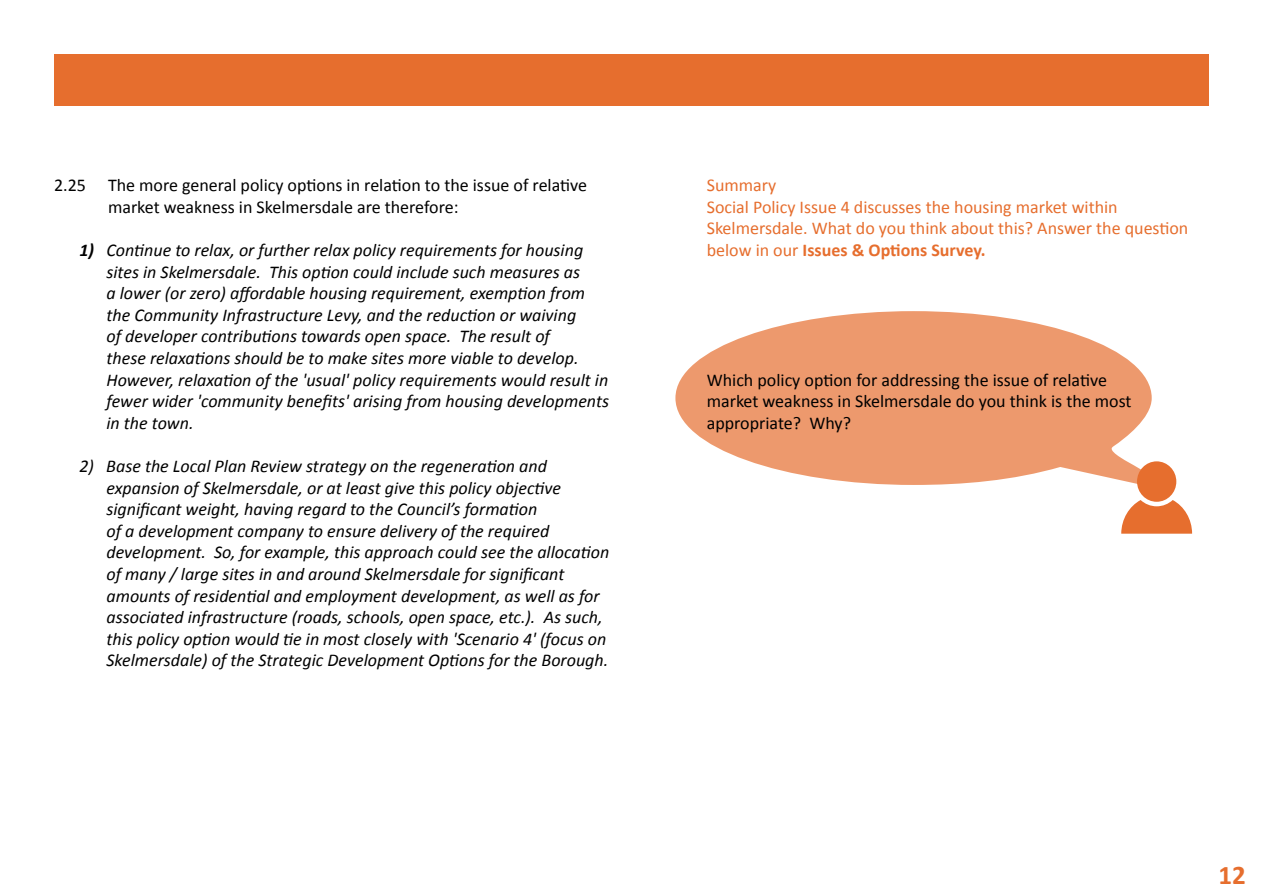
<style>
.page{position:relative;width:1263px;height:893px;background:#fff}
.page>*{position:absolute;margin:0;border:0;box-sizing:border-box;transform-origin:0 0}
.t1{font:700 27px "Calibri";color:#e66e2e}
.t2{font:italic 18px/21.6px "Calibri";color:#000}
.t3{font:18px/21.6px "Calibri";color:#000}
.t4{font:18px/21.6px "Calibri";color:#e66e2e}
.s1{font-weight:700}
</style>
<div class="page">
<svg style="left:675px;top:311px;width:477px;height:176px"></svg>
<div style="left:1137px;top:461px;width:39px;height:41px;background:#e66e2e;border-radius:50%"></div>
<svg style="left:1121px;top:500px;width:71px;height:34px"></svg>
<div style="left:54px;top:54px;width:1155px;height:51px;background:#e66e2e"></div>
<p class="t3" style="left:108px;top:174px;width:481px;text-indent:-54px">2.25 The more general policy options in relation to the issue of relative market weakness in Skelmersdale are therefore:</p>
<p class="t2" style="left:107px;top:239px;width:504px;text-indent:-27px"><span class="s1">1)</span> Continue to relax, or further relax policy requirements for housing sites in Skelmersdale. This option could include such measures as<br>a lower (or zero) affordable housing requirement, exemption from the Community Infrastructure Levy, and the reduction or waiving<br>of developer contributions towards open space. The result of<br>these relaxations should be to make sites more viable to develop.<br>However, relaxation of the 'usual' policy requirements would result in fewer wider 'community benefits' arising from housing developments in the town.</p>
<p class="t2" style="left:107px;top:455px;width:504px;text-indent:-27px">2) Base the Local Plan Review strategy on the regeneration and expansion of Skelmersdale, or at least give this policy objective significant weight, having regard to the Council’s formation<br>of a development company to ensure delivery of the required development. So, for example, this approach could see the allocation of many / large sites in and around Skelmersdale for significant amounts of residential and employment development, as well as for associated infrastructure (roads, schools, open space, etc.). As such, this policy option would tie in most closely with 'Scenario 4' (focus on Skelmersdale) of the Strategic Development Options for the Borough.</p>
<p class="t4" style="left:707px;top:174px;width:483px">Summary<br>Social Policy Issue 4 discusses the housing market within Skelmersdale. What do you think about this? Answer the question below in our <span class="s1">Issues &amp; Options Survey.</span></p>
<p class="t3" style="left:707px;top:369px;width:426px">Which policy option for addressing the issue of relative market weakness in Skelmersdale do you think is the most appropriate? Why?</p>
<h1 class="t1" style="left:1218px;top:858px;width:29px">12</h1>
</div>
